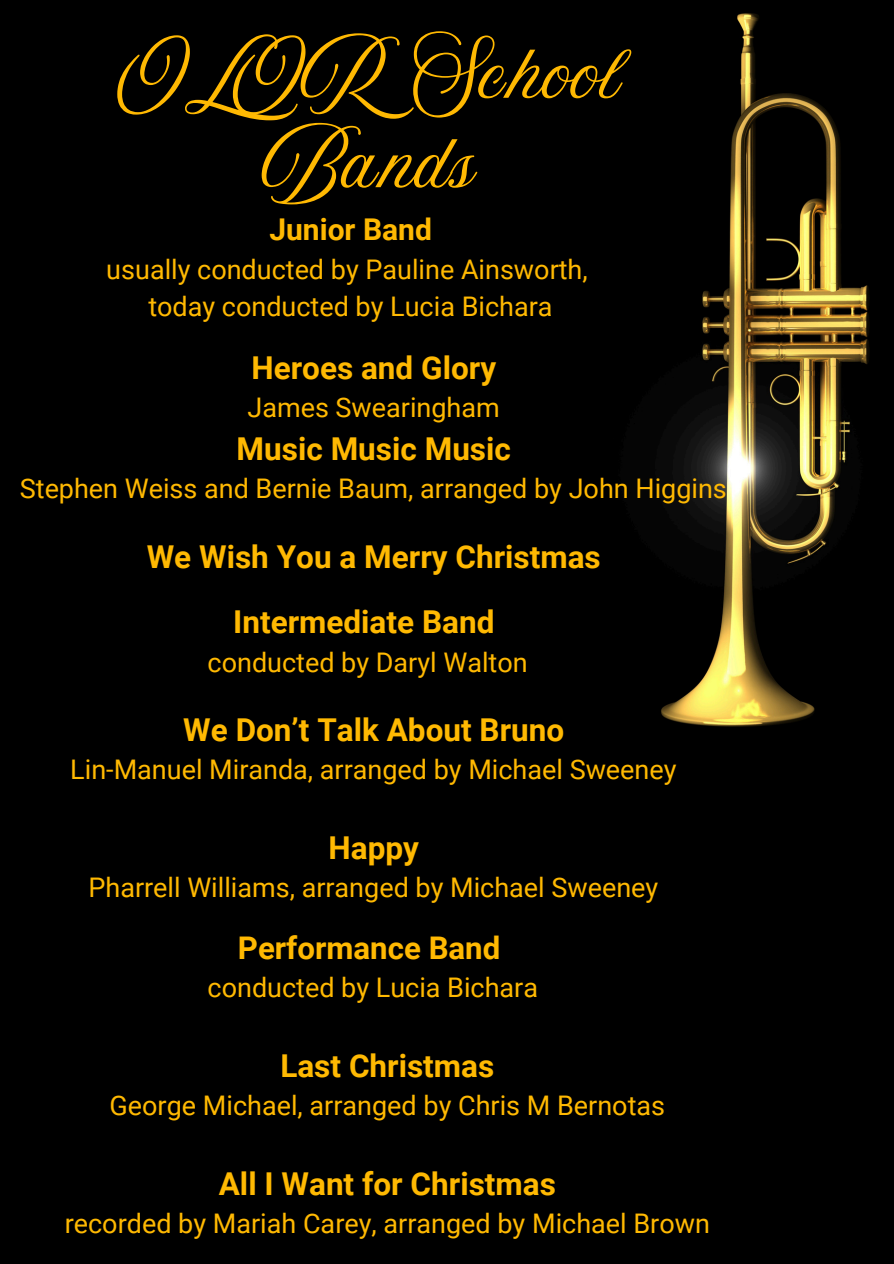
<style>
.page{position:relative;width:894px;height:1264px;background:#fff}
.page>*{position:absolute;margin:0;border:0;box-sizing:border-box;transform-origin:0 0}
.t1{font:64.2px/89.4px "Amoresa";color:#ffb902;text-align:center}
.t2{font:700 31.5px "Roboto";color:#ffb902}
.t3{font:700 31.2px "Roboto";color:#ffb902}
.t4{font:700 30px "Roboto";color:#ffb902}
.t5{font:27px "Roboto";color:#ffb902}
</style>
<div class="page">
<div style="left:0;top:0;width:893px;height:1263px;background:#000"></div>
<img style="left:661px;top:13px;width:208px;height:714px">
<h1 class="t1" style="left:117px;top:31px;width:502px">OLORSchool<br>Bands</h1>
<p class="t4" style="left:269px;top:212px;width:164px">Junior Band</p>
<p class="t5" style="left:106px;top:253px;width:483px">usually conducted by Pauline Ainsworth,</p>
<p class="t5" style="left:148px;top:290px;width:405px">today conducted by Lucia Bichara</p>
<p class="t2" style="left:251px;top:350px;width:246px">Heroes and Glory</p>
<p class="t5" style="left:247px;top:392px;width:254px">James Swearingham</p>
<p class="t2" style="left:236px;top:431px;width:276px">Music Music Music</p>
<p class="t5" style="left:20px;top:473px;width:708px">Stephen Weiss and Bernie Baum, arranged by John Higgins</p>
<h2 class="t2" style="left:147px;top:539px;width:455px">We Wish You a Merry Christmas</h2>
<p class="t2" style="left:233px;top:604px;width:262px">Intermediate Band</p>
<p class="t5" style="left:207px;top:646px;width:321px">conducted by Daryl Walton</p>
<p class="t2" style="left:183px;top:711px;width:382px">We Don’t Talk About Bruno</p>
<p class="t5" style="left:70px;top:754px;width:607px">Lin-Manuel Miranda, arranged by Michael Sweeney</p>
<p class="t2" style="left:328px;top:829px;width:92px">Happy</p>
<p class="t5" style="left:88px;top:872px;width:571px">Pharrell Williams, arranged by Michael Sweeney</p>
<p class="t3" style="left:238px;top:930px;width:264px">Performance Band</p>
<p class="t5" style="left:207px;top:972px;width:332px">conducted by Lucia Bichara</p>
<p class="t2" style="left:280px;top:1047px;width:215px">Last Christmas</p>
<p class="t5" style="left:109px;top:1089px;width:557px">George Michael, arranged by Chris M Bernotas</p>
<p class="t2" style="left:219px;top:1165px;width:338px">All I Want for Christmas</p>
<p class="t5" style="left:65px;top:1207px;width:646px">recorded by Mariah Carey, arranged by Michael Brown</p>
</div>
